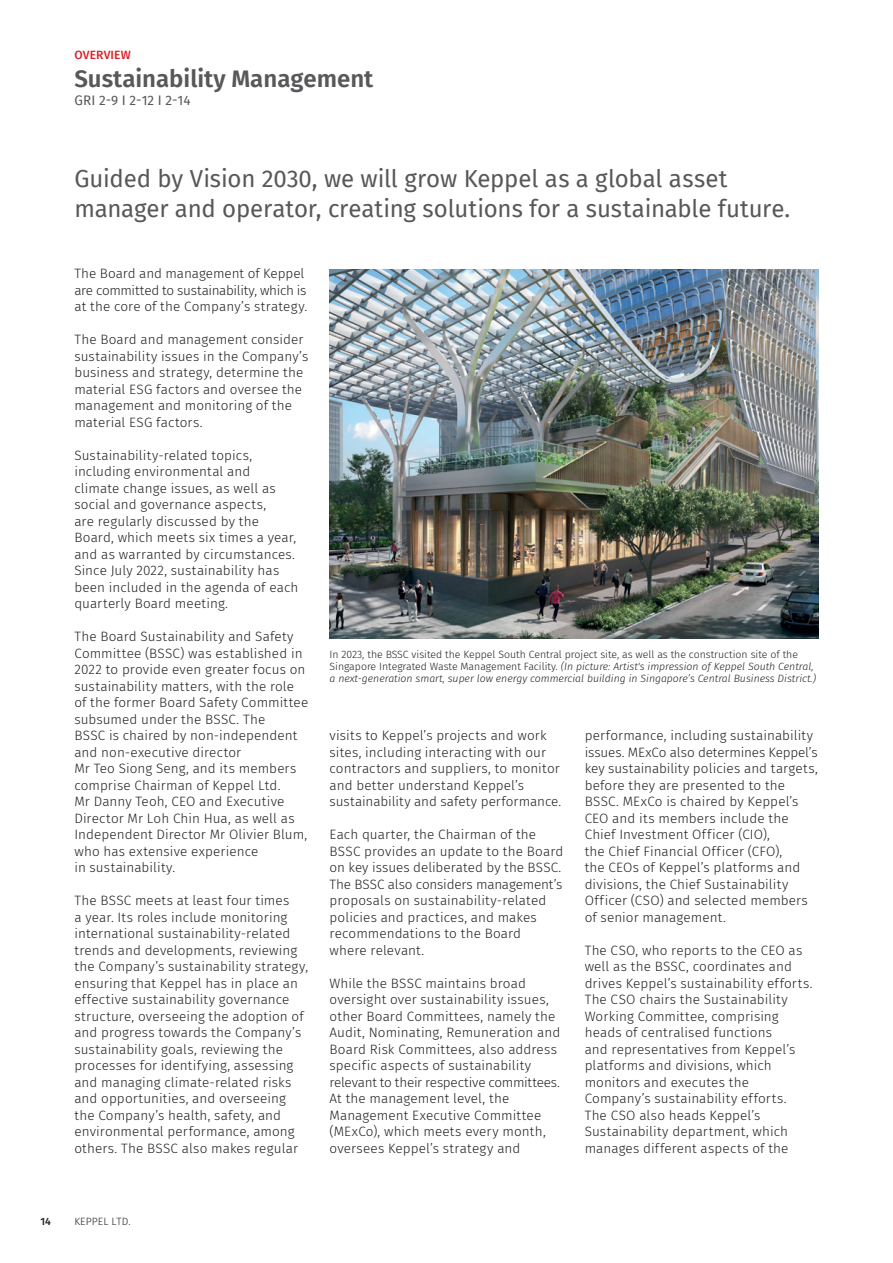
<style>
.page{position:relative;width:893px;height:1263px;background:#fff}
.page>*{position:absolute;margin:0;border:0;box-sizing:border-box;transform-origin:0 0}
.Lead-In-Text_1{font:24px/30px "Fira Sans";letter-spacing:-.005em;color:#57585a}
.Page_Title{font:600 24px "Fira Sans";color:#57585a}
.Bodytext{font:300 13.5px/16.5px "Fira Sans";letter-spacing:.005em;color:#231f20}
.Bodytext_GRI-9pt{font:13.5px "Fira Sans";letter-spacing:.005em;color:#57585a}
.Running-Header{font:500 12px "Fira Sans";letter-spacing:.01em;color:#da2128}
.t1{font:italic 300 10.5px/12px "Fira Sans";color:#231f20}
.t2{font:300 10.5px "Fira Sans";letter-spacing:.01em;color:#231f20}
.t3{font:500 10.5px "Fira Sans";color:#231f20}
.s1{font-style:normal}
</style>
<div class="page">
<img style="left:330px;top:269px;width:489px;height:370px">
<p class="Running-Header" style="left:74px;top:45px;width:58px">OVERVIEW</p>
<p class="Page_Title" style="left:74px;top:59px;width:300px">Sustainability Management</p>
<p class="Bodytext_GRI-9pt" style="left:74px;top:90px;width:118px">GRI 2-9 I 2-12 I 2-14</p>
<p class="Lead-In-Text_1" style="left:74px;top:163px;width:717px">Guided by Vision 2030, we will grow Keppel as a global asset manager and operator, creating solutions for a sustainable future.</p>
<p class="Bodytext" style="left:74px;top:265px;width:234px">The Board and management of Keppel are committed to sustainability, which is at the core of the Company’s strategy.</p>
<p class="Bodytext" style="left:74px;top:331px;width:235px">The Board and management consider sustainability issues in the Company’s business and strategy, determine the material ESG factors and oversee the management and monitoring of the material ESG factors.</p>
<p class="Bodytext" style="left:74px;top:447px;width:225px">Sustainability-related topics, including environmental and climate change issues, as well as social and governance aspects,<br>are regularly discussed by the<br>Board, which meets six times a year, and as warranted by circumstances.<br>Since July 2022, sustainability has been included in the agenda of each quarterly Board meeting.</p>
<p class="Bodytext" style="left:74px;top:628px;width:235px">The Board Sustainability and Safety Committee (BSSC) was established in 2022 to provide even greater focus on sustainability matters, with the role of the former Board Safety Committee subsumed under the BSSC. The<br>BSSC is chaired by non-independent and non-executive director<br>Mr Teo Siong Seng, and its members comprise Chairman of Keppel Ltd.<br>Mr Danny Teoh, CEO and Executive Director Mr Loh Chin Hua, as well as Independent Director Mr Olivier Blum, who has extensive experience<br>in sustainability.</p>
<p class="Bodytext" style="left:74px;top:892px;width:235px">The BSSC meets at least four times<br>a year. Its roles include monitoring international sustainability-related trends and developments, reviewing the Company’s sustainability strategy, ensuring that Keppel has in place an effective sustainability governance structure, overseeing the adoption of and progress towards the Company’s sustainability goals, reviewing the processes for identifying, assessing and managing climate-related risks and opportunities, and overseeing the Company’s health, safety, and environmental performance, among others. The BSSC also makes regular</p>
<p class="t1" style="left:330px;top:648px;width:488px"><span class="s1">In 2023, the BSSC visited the Keppel South Central project site, as well as the construction site of the<br>Singapore Integrated Waste Management Facility.</span> (In picture: Artist's impression of Keppel South Central, a next-generation smart, super low energy commercial building in Singapore’s Central Business District.)</p>
<p class="Bodytext" style="left:330px;top:727px;width:233px">visits to Keppel’s projects and work sites, including interacting with our contractors and suppliers, to monitor and better understand Keppel’s sustainability and safety performance.</p>
<p class="Bodytext" style="left:330px;top:826px;width:235px">Each quarter, the Chairman of the<br>BSSC provides an update to the Board on key issues deliberated by the BSSC.<br>The BSSC also considers management’s proposals on sustainability-related policies and practices, and makes recommendations to the Board<br>where relevant.</p>
<p class="Bodytext" style="left:330px;top:975px;width:232px">While the BSSC maintains broad oversight over sustainability issues, other Board Committees, namely the Audit, Nominating, Remuneration and Board Risk Committees, also address specific aspects of sustainability relevant to their respective committees.<br>At the management level, the Management Executive Committee (MExCo), which meets every month, oversees Keppel’s strategy and</p>
<p class="Bodytext" style="left:585px;top:727px;width:235px">performance, including sustainability issues. MExCo also determines Keppel’s key sustainability policies and targets, before they are presented to the BSSC. MExCo is chaired by Keppel’s CEO and its members include the Chief Investment Officer (CIO),<br>the Chief Financial Officer (CFO),<br>the CEOs of Keppel’s platforms and divisions, the Chief Sustainability Officer (CSO) and selected members of senior management.</p>
<p class="Bodytext" style="left:585px;top:942px;width:229px">The CSO, who reports to the CEO as well as the BSSC, coordinates and drives Keppel’s sustainability efforts.<br>The CSO chairs the Sustainability Working Committee, comprising heads of centralised functions<br>and representatives from Keppel’s platforms and divisions, which monitors and executes the Company’s sustainability efforts.<br>The CSO also heads Keppel’s Sustainability department, which manages different aspects of the</p>
<p class="t3" style="left:41px;top:1212px;width:12px">14</p>
<p class="t2" style="left:74px;top:1213px;width:58px">KEPPEL LTD.</p>
</div>
